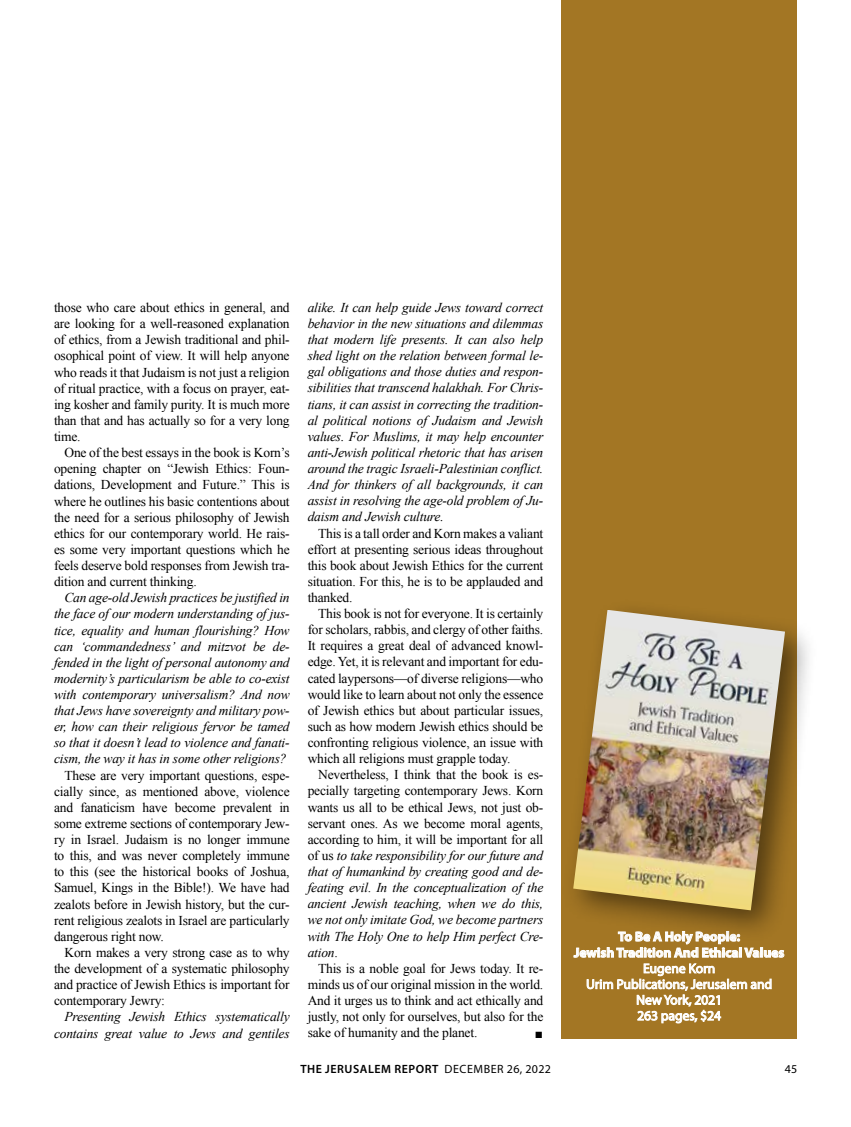
<style>
.page{position:relative;width:851px;height:1127px;background:#fff}
.page>*{position:absolute;margin:0;border:0;box-sizing:border-box;transform-origin:0 0}
.t1{font:13.5px/16px "Times New Roman";letter-spacing:-.015em;color:#000;text-align:justify}
.t2{font:italic 13.5px/16px "Times New Roman";letter-spacing:-.015em;color:#000;text-align:justify}
.t3{font:13.5px/15.8px "Myriad Pro";color:#fff;text-align:center}
.t4{font:700 13.5px/16.2px "Myriad Pro";color:#fff;text-align:center}
.t5{font:600 12px "Myriad Pro";letter-spacing:.045em;color:#000}
.t6{font:12px "Myriad Pro";color:#000}
.s1{font-style:normal}
.s2{font-weight:400}
</style>
<div class="page">
<div style="left:561px;top:0;width:235px;height:1038px;background:#a37624"></div>
<svg style="left:573px;top:943px;width:211px;height:80px"></svg>
<div style="left:561px;top:598px;width:256px;height:345px;background:#000;opacity:.5"></div>
<img style="left:573px;top:610px;width:211px;height:300px">
<p class="t1" style="left:54px;top:299px;width:237px">those who care about ethics in general, and are looking for a well-reasoned explanation of ethics, from a Jewish traditional and phil&shy;osophical point of view. It will help anyone who reads it that Judaism is not just a religion of ritual practice, with a focus on prayer, eat&shy;ing kosher and family purity. It is much more than that and has actually so for a very long time.</p>
<p class="t1" style="left:54px;top:444px;width:237px;text-indent:10px">One of the best essays in the book is Korn’s opening chapter on “Jewish Ethics: Foun&shy;dations, Development and Future.” This is where he outlines his basic contentions about the need for a serious philosophy of Jewish ethics for our contemporary world. He rais&shy;es some very important questions which he feels deserve bold responses from Jewish tra&shy;dition and current thinking.</p>
<p class="t2" style="left:54px;top:589px;width:237px;text-indent:10px">Can age-old Jewish practices be justified in the face of our modern understanding of jus&shy;tice, equality and human flourishing? How can ‘commandedness’ and mitzvot be de&shy;fended in the light of personal autonomy and modernity’s particularism be able to co-exist with contemporary universalism? And now that Jews have sovereignty and military pow&shy;er, how can their religious fervor be tamed so that it doesn’t lead to violence and fanati&shy;cism, the way it has in some other religions?</p>
<p class="t1" style="left:54px;top:767px;width:237px;text-indent:10px">These are very important questions, espe&shy;cially since, as mentioned above, violence and fanaticism have become prevalent in some extreme sections of contemporary Jew&shy;ry in Israel. Judaism is no longer immune to this, and was never completely immune to this (see the historical books of Joshua, Samuel, Kings in the Bible!). We have had zealots before in Jewish history, but the cur&shy;rent religious zealots in Israel are particularly dangerous right now.</p>
<p class="t1" style="left:54px;top:944px;width:237px;text-indent:10px">Korn makes a very strong case as to why the development of a systematic philosophy and practice of Jewish Ethics is important for contemporary Jewry:</p>
<p class="t2" style="left:54px;top:1008px;width:237px;text-align:right">Presenting Jewish Ethics systematically contains great value to Jews and gentiles</p>
<p class="t2" style="left:307px;top:299px;width:237px">alike. It can help guide Jews toward correct behavior in the new situations and dilemmas that modern life presents. It can also help shed light on the relation between formal le&shy;gal obligations and those duties and respon&shy;sibilities that transcend halakhah. For Chris&shy;tians, it can assist in correcting the tradition&shy;al political notions of Judaism and Jewish values. For Muslims, it may help encounter anti-Jewish political rhetoric that has arisen around the tragic Israeli-Palestinian conflict.<br>And for thinkers of all backgrounds, it can assist in resolving the age-old problem of Ju&shy;daism and Jewish culture.</p>
<p class="t1" style="left:307px;top:525px;width:237px;text-indent:10px">This is a tall order and Korn makes a valiant effort at presenting serious ideas throughout this book about Jewish Ethics for the current situation. For this, he is to be applauded and thanked.</p>
<p class="t1" style="left:307px;top:605px;width:237px;text-indent:10px">This book is not for everyone. It is certainly for scholars, rabbis, and clergy of other faiths.<br>It requires a great deal of advanced knowl&shy;edge. Yet, it is relevant and important for edu&shy;cated laypersons—of diverse religions—who would like to learn about not only the essence of Jewish ethics but about particular issues, such as how modern Jewish ethics should be confronting religious violence, an issue with which all religions must grapple today.</p>
<p class="t2" style="left:307px;top:766px;width:237px;text-indent:10px"><span class="s1">Nevertheless, I think that the book is es&shy;pecially targeting contemporary Jews. Korn wants us all to be ethical Jews, not just ob&shy;servant ones. As we become moral agents, according to him, it will be important for all of us</span> to take responsibility for our future and that of humankind by creating good and de&shy;feating evil<span class="s1">.</span> In the conceptualization of the ancient Jewish teaching, when we do this, we not only imitate God, we become partners with The Holy One to help Him perfect Cre&shy;ation<span class="s1">.</span></p>
<p class="t1" style="left:307px;top:960px;width:237px;text-indent:10px">This is a noble goal for Jews today. It re&shy;minds us of our original mission in the world.<br>And it urges us to think and act ethically and justly, not only for ourselves, but also for the sake of humanity and the planet.</p>
<p class="t2" style="left:534px;top:1025px;width:10px">■</p>
<p class="t4" style="left:574px;top:928px;width:212px">To Be A Holy People:<br>Jewish Tradition And Ethical Values</p>
<p class="t3" style="left:586px;top:960px;width:187px">Eugene Korn<br>Urim Publications, Jerusalem and<br>New York, 2021<br>263 pages, $24</p>
<p class="t5" style="left:300px;top:1061px;width:252px">THE JERUSALEM REPORT <span class="s2">December 26, 2022</span></p>
<p class="t6" style="left:784px;top:1061px;width:14px">45</p>
</div>
